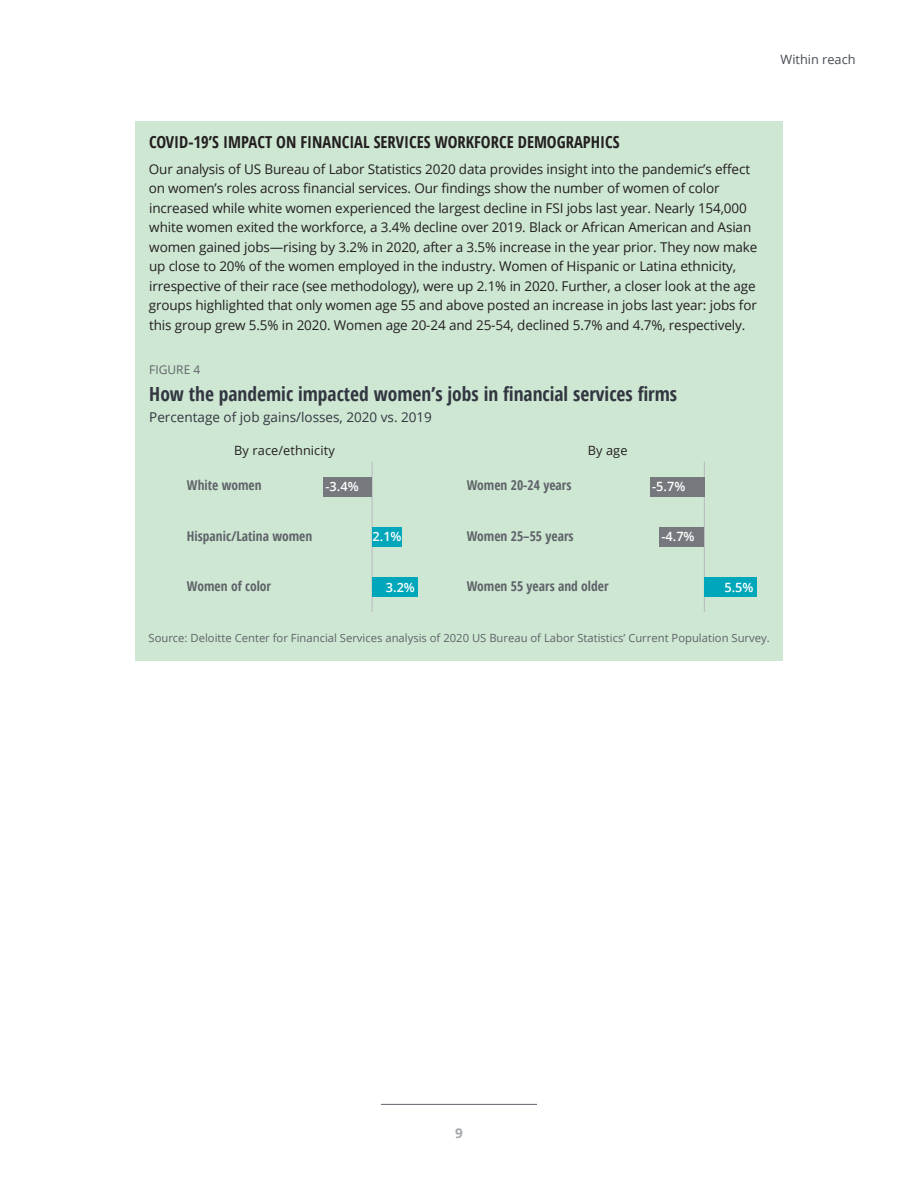
<style>
.page{position:relative;width:918px;height:1188px;background:#fff}
.page>*{position:absolute;margin:0;border:0;box-sizing:border-box;transform-origin:0 0}
.t1{font:700 19.5px "Open Sans Condensed";color:#323640}
.t2{font:700 condensed 16.5px "Open Sans";color:#231f20}
.t3{font:13.5px/19.5px "Open Sans";letter-spacing:-.01em;color:#231f20}
.t4{font:700 13.5px "Open Sans Condensed";color:#5f6369}
.t5{font:13.5px "Open Sans";color:#323640}
.t6{font:700 13.5px "Open Sans";color:#a3a7a9}
.t7{font:600 12.75px "Open Sans";color:#fff}
.t8{font:12.75px "Open Sans";letter-spacing:.01em;color:#231f20}
.t9{font:12.75px "Open Sans";color:#464b54}
.t10{font:12px "Open Sans";color:#5f6369}
.t11{font:11.25px "Open Sans";color:#5f6369}
</style>
<div class="page">
<hr style="left:381px;top:1104px;width:156px;height:1px;background:#5f6369">
<div style="left:135px;top:122px;width:648px;height:540px;background:#cee7d3"></div>
<hr style="left:372px;top:462px;width:1px;height:150px;background:#bcbdc0">
<div style="left:324px;top:477px;width:48px;height:19px;background:#75787c"></div>
<div style="left:372px;top:527px;width:30px;height:19px;background:#00a6b9"></div>
<div style="left:372px;top:577px;width:46px;height:19px;background:#00a6b9"></div>
<hr style="left:704px;top:462px;width:1px;height:150px;background:#bcbdc0">
<div style="left:650px;top:477px;width:54px;height:19px;background:#75787c"></div>
<div style="left:660px;top:527px;width:44px;height:19px;background:#75787c"></div>
<div style="left:704px;top:577px;width:53px;height:19px;background:#00a6b9"></div>
<p class="t9" style="left:781px;top:50px;width:77px">Within reach</p>
<h3 class="t2" style="left:149px;top:130px;width:472px">COVID-19’S IMPACT ON FINANCIAL SERVICES WORKFORCE DEMOGRAPHICS</h3>
<p class="t3" style="left:149px;top:159px;width:610px">Our analysis of US Bureau of Labor Statistics 2020 data provides insight into the pandemic’s effect on women’s roles across financial services. Our findings show the number of women of color increased while white women experienced the largest decline in FSI jobs last year. Nearly 154,000 white women exited the workforce, a 3.4% decline over 2019. Black or African American and Asian women gained jobs—rising by 3.2% in 2020, after a 3.5% increase in the year prior. They now make up close to 20% of the women employed in the industry. Women of Hispanic or Latina ethnicity, irrespective of their race (see methodology), were up 2.1% in 2020. Further, a closer look at the age groups highlighted that only women age 55 and above posted an increase in jobs last year: jobs for this group grew 5.5% in 2020. Women age 20-24 and 25-54, declined 5.7% and 4.7%, respectively.</p>
<p class="t10" style="left:149px;top:362px;width:53px">FIGURE 4</p>
<p class="t1" style="left:149px;top:381px;width:529px">How the pandemic impacted women’s jobs in financial services firms</p>
<p class="t5" style="left:149px;top:408px;width:284px">Percentage of job gains/losses, 2020 vs. 2019</p>
<p class="t8" style="left:234px;top:442px;width:102px">By race/ethnicity</p>
<p class="t8" style="left:588px;top:442px;width:41px">By age</p>
<p class="t4" style="left:187px;top:476px;width:76px">White women</p>
<p class="t7" style="left:326px;top:478px;width:35px">-3.4%</p>
<p class="t4" style="left:187px;top:526px;width:127px">Hispanic/Latina women</p>
<p class="t4" style="left:187px;top:577px;width:86px">Women of color</p>
<p class="t7" style="left:373px;top:528px;width:31px">2.1%</p>
<p class="t7" style="left:386px;top:578px;width:31px">3.2%</p>
<p class="t4" style="left:467px;top:476px;width:106px">Women 20-24 years</p>
<p class="t4" style="left:467px;top:526px;width:108px">Women 25–55 years</p>
<p class="t4" style="left:467px;top:577px;width:143px">Women 55 years and older</p>
<p class="t7" style="left:652px;top:478px;width:35px">-5.7%</p>
<p class="t7" style="left:661px;top:528px;width:35px">-4.7%</p>
<p class="t7" style="left:724px;top:578px;width:31px">5.5%</p>
<p class="t11" style="left:148px;top:630px;width:623px">Source: Deloitte Center for Financial Services analysis of 2020 US Bureau of Labor Statistics’ Current Population Survey.</p>
<p class="t6" style="left:455px;top:1123px;width:9px">9</p>
</div>
